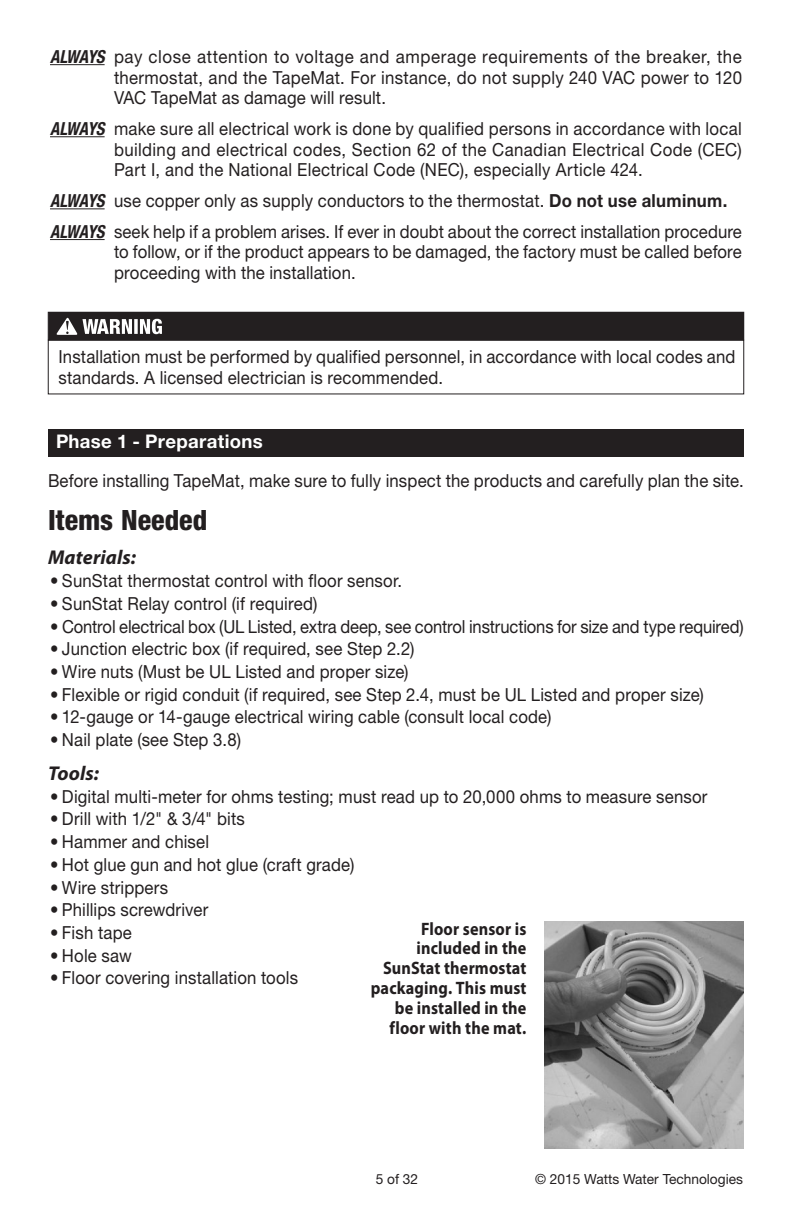
<style>
.page{position:relative;width:792px;height:1224px;background:#fff}
.page>*{position:absolute;margin:0;border:0;box-sizing:border-box;transform-origin:0 0}
.t1{font:800 condensed 28px "Helvetica Neue LT Std";color:#231f20}
.t2{font:italic 700 20px "Myriad Pro";letter-spacing:.01em;color:#231f20}
.t3{font:700 18.8px "Helvetica Neue LT Std";letter-spacing:.015em;color:#fff}
.t4{font:18px/20.8px "Helvetica Neue LT Std";letter-spacing:.01em;color:#231f20;scale:.93 1}
.t5{font:18px/20.8px "Helvetica Neue LT Std";letter-spacing:.01em;color:#231f20;text-align:justify;scale:.94 1}
.t6{font:700 18px/20px "Myriad Pro";letter-spacing:.01em;color:#231f20;text-align:right;scale:.9 1}
.t7{font:18px "Helvetica Neue LT Std";letter-spacing:-.01em;color:#231f20;scale:.93 1}
.t8{font:14px "Helvetica Neue LT Std";color:#231f20}
.s1{font-weight:700;font-style:italic;font-stretch:condensed}
.s2{font-weight:700}
</style>
<div class="page">
<svg style="left:50px;top:314px;width:692px;height:24px;background:#2e2b2b"></svg>
<div style="left:48px;top:312px;width:696px;height:28px;border:1px solid #231f20"></div>
<div style="left:48px;top:340px;width:696px;height:54px;border:1px solid #231f20"></div>
<div style="left:48px;top:429px;width:696px;height:28px;background:#231f20"></div>
<img style="left:544px;top:921px;width:200px;height:228px">
<hr style="left:50px;top:64px;width:55px;height:1px;background:#231f20">
<hr style="left:50px;top:136px;width:55px;height:1px;background:#231f20">
<hr style="left:50px;top:208px;width:55px;height:1px;background:#231f20">
<hr style="left:50px;top:239px;width:55px;height:1px;background:#231f20">
<p class="t5" style="left:114px;top:46px;width:670px;text-indent:-64px"><span class="s1">ALWAYS</span> pay close attention to voltage and amperage requirements of the breaker, the thermostat, and the TapeMat. For instance, do not supply 240 VAC power to 120<br>VAC TapeMat as damage will result.</p>
<p class="t4" style="left:114px;top:118px;width:677px;text-align:justify;text-indent:-64px"><span class="s1">ALWAYS</span> make sure all electrical work is done by qualified persons in accordance with local building and electrical codes, Section 62 of the Canadian Electrical Code (CEC)<br>Part I, and the National Electrical Code (NEC), especially Article 424.</p>
<p class="t4" style="left:50px;top:185px;width:745px;line-height:30.6px"><span class="s1">ALWAYS</span> use copper only as supply conductors to the thermostat. <span class="s2">Do not use aluminum.<br></span><span class="s1">ALWAYS</span> seek help if a problem arises. If ever in doubt about the correct installation procedure</p>
<p class="t4" style="left:114px;top:241px;width:677px">to follow, or if the product appears to be damaged, the factory must be called before proceeding with the installation.</p>
<p class="t4" style="left:58px;top:346px;width:729px">Installation must be performed by qualified personnel, in accordance with local codes and standards. A licensed electrician is recommended.</p>
<p class="t3" style="left:56px;top:430px;width:208px">Phase 1 - Preparations</p>
<p class="t4" style="left:48px;top:470px;width:750px">Before installing TapeMat, make sure to fully inspect the products and carefully plan the site.</p>
<h1 class="t1" style="left:48px;top:503px;width:161px">Items Needed</h1>
<p class="t2" style="left:48px;top:545px;width:90px">Materials:</p>
<p class="t4" style="left:50px;top:570px;width:380px">• SunStat thermostat control with floor sensor.</p>
<p class="t4" style="left:50px;top:593px;width:289px">• SunStat Relay control (if required)</p>
<p class="t7" style="left:50px;top:615px;width:748px">• Control electrical box (UL Listed, extra deep, see control instructions for size and type required)</p>
<p class="t4" style="left:50px;top:638px;width:394px">• Junction electric box (if required, see Step 2.2)</p>
<p class="t4" style="left:50px;top:661px;width:387px">• Wire nuts (Must be UL Listed and proper size)</p>
<p class="t4" style="left:50px;top:684px;width:705px">• Flexible or rigid conduit (if required, see Step 2.4, must be UL Listed and proper size)</p>
<p class="t4" style="left:50px;top:706px;width:541px">• 12-gauge or 14-gauge electrical wiring cable (consult local code)</p>
<p class="t4" style="left:50px;top:729px;width:207px">• Nail plate (see Step 3.8)</p>
<p class="t2" style="left:48px;top:760px;width:53px">Tools:</p>
<p class="t4" style="left:50px;top:786px;width:708px">• Digital multi-meter for ohms testing; must read up to 20,000 ohms to measure sensor</p>
<p class="t4" style="left:50px;top:808px;width:211px">• Drill with 1/2" &amp; 3/4" bits</p>
<p class="t4" style="left:50px;top:831px;width:173px">• Hammer and chisel</p>
<p class="t4" style="left:50px;top:854px;width:329px">• Hot glue gun and hot glue (craft grade)</p>
<p class="t4" style="left:50px;top:877px;width:129px">• Wire strippers</p>
<p class="t4" style="left:50px;top:899px;width:172px">• Phillips screwdriver</p>
<p class="t4" style="left:50px;top:922px;width:90px">• Fish tape</p>
<p class="t4" style="left:50px;top:945px;width:89px">• Hole saw</p>
<p class="t4" style="left:50px;top:967px;width:268px">• Floor covering installation tools</p>
<p class="t6" style="left:371px;top:918px;width:175px">Floor sensor is included in the<br>SunStat thermostat packaging. This must be installed in the floor with the mat.</p>
<p class="t8" style="left:376px;top:1170px;width:44px">5 of 32</p>
<p class="t8" style="left:535px;top:1170px;width:209px">© 2015 Watts Water Technologies</p>
</div>
